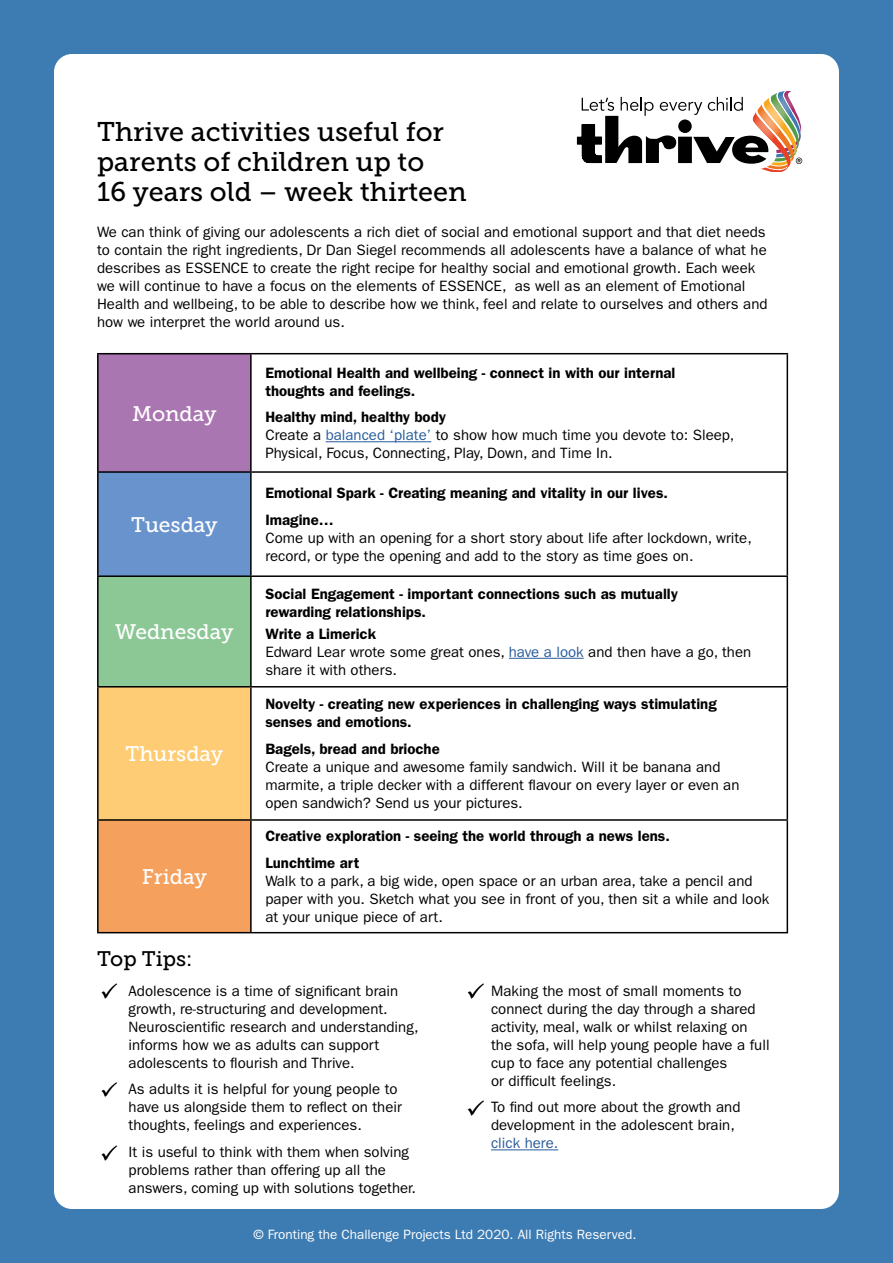
<style>
.page{position:relative;width:893px;height:1263px;background:#3d7cb3}
.page>*{position:absolute;margin:0;border:0;box-sizing:border-box;transform-origin:0 0}
.t1{font:27px/30px "Museo Slab 500";color:#000}
.t2{font:21px "Museo Slab 500";color:#fff}
.t3{font:21px "Museo Slab 500";letter-spacing:-.005em;color:#000}
.t4{font:15px/18px "Franklin Gothic LT Pro";color:#000}
.t5{font:15px/18px "Franklin Gothic LT Pro Dm";color:#000}
.t6{font:13.5px "Franklin Gothic LT Pro";color:#fff}
.s1{font-family:"Franklin Gothic LT Pro Dm"}
.s2{color:#275b9b}
</style>
<div class="page">
<div style="left:54px;top:54px;width:785px;height:1155px;background:#fff;border-radius:18px"></div>
<div style="left:98px;top:354px;width:153px;height:118px;background:#aa76b1"></div>
<div style="left:98px;top:472px;width:153px;height:104px;background:#6993cd"></div>
<div style="left:98px;top:576px;width:153px;height:111px;background:#8cc796"></div>
<div style="left:98px;top:687px;width:153px;height:133px;background:#fdcc74"></div>
<div style="left:98px;top:820px;width:153px;height:113px;background:#f5a15d"></div>
<hr style="left:97px;top:353px;width:154px;height:1px;background:#000">
<hr style="left:97px;top:354px;width:2px;height:117px;background:#000">
<hr style="left:251px;top:353px;width:537px;height:1px;background:#000">
<hr style="left:250px;top:354px;width:2px;height:117px;background:#000">
<hr style="left:787px;top:354px;width:1px;height:117px;background:#000">
<hr style="left:97px;top:471px;width:154px;height:2px;background:#000">
<hr style="left:97px;top:473px;width:2px;height:102px;background:#000">
<hr style="left:251px;top:471px;width:537px;height:2px;background:#000">
<hr style="left:250px;top:473px;width:2px;height:102px;background:#000">
<hr style="left:787px;top:473px;width:1px;height:102px;background:#000">
<hr style="left:97px;top:575px;width:154px;height:2px;background:#000">
<hr style="left:97px;top:577px;width:2px;height:109px;background:#000">
<hr style="left:251px;top:575px;width:537px;height:2px;background:#000">
<hr style="left:250px;top:577px;width:2px;height:109px;background:#000">
<hr style="left:787px;top:577px;width:1px;height:109px;background:#000">
<hr style="left:97px;top:686px;width:154px;height:1px;background:#000">
<hr style="left:97px;top:687px;width:2px;height:132px;background:#000">
<hr style="left:251px;top:686px;width:537px;height:1px;background:#000">
<hr style="left:250px;top:687px;width:2px;height:132px;background:#000">
<hr style="left:787px;top:687px;width:1px;height:132px;background:#000">
<hr style="left:97px;top:819px;width:154px;height:2px;background:#000">
<hr style="left:97px;top:821px;width:2px;height:111px;background:#000">
<hr style="left:251px;top:819px;width:537px;height:2px;background:#000">
<hr style="left:250px;top:821px;width:2px;height:111px;background:#000">
<hr style="left:787px;top:821px;width:1px;height:111px;background:#000">
<hr style="left:97px;top:932px;width:154px;height:1px;background:#000">
<hr style="left:251px;top:932px;width:537px;height:1px;background:#000">
<hr style="left:326px;top:441px;width:105px;height:1px;background:#275b9b">
<hr style="left:509px;top:658px;width:75px;height:1px;background:#275b9b">
<svg style="left:577px;top:91px;width:225px;height:80px"></svg>
<hr style="left:491px;top:1149px;width:67px;height:1px;background:#275b9b">
<img style="left:101px;top:983px;width:17px;height:16px">
<img style="left:467px;top:983px;width:17px;height:16px">
<img style="left:467px;top:1100px;width:17px;height:16px">
<img style="left:101px;top:1082px;width:16px;height:15px">
<img style="left:101px;top:1145px;width:17px;height:16px">
<p class="t1" style="left:97px;top:117px;width:371px">Thrive activities useful for parents of children up to<br>16 years old – week thirteen</p>
<p class="t4" style="left:97px;top:223px;width:672px">We can think of giving our adolescents a rich diet of social and emotional support and that diet needs to contain the right ingredients, Dr Dan Siegel recommends all adolescents have a balance of what he describes as ESSENCE to create the right recipe for healthy social and emotional growth. Each week we will continue to have a focus on the elements of ESSENCE, as well as an element of Emotional Health and wellbeing, to be able to describe how we think, feel and relate to ourselves and others and how we interpret the world around us.</p>
<p class="t2" style="left:132px;top:402px;width:86px">Monday</p>
<p class="t2" style="left:131px;top:513px;width:88px">Tuesday</p>
<p class="t2" style="left:115px;top:620px;width:120px">Wednesday</p>
<p class="t2" style="left:125px;top:742px;width:99px">Thursday</p>
<p class="t2" style="left:142px;top:865px;width:66px">Friday</p>
<p class="t3" style="left:97px;top:946px;width:97px">Top Tips:</p>
<p class="t5" style="left:265px;top:364px;width:412px">Emotional Health and wellbeing - connect in with our internal thoughts and feelings.</p>
<p class="t4" style="left:265px;top:408px;width:471px"><span class="s1">Healthy mind, healthy body<br></span>Create a <span class="s2">balanced ‘plate’</span> to show how much time you devote to: Sleep,<br>Physical, Focus, Connecting, Play, Down, and Time In.</p>
<p class="t5" style="left:265px;top:484px;width:404px">Emotional Spark - Creating meaning and vitality in our lives.</p>
<p class="t5" style="left:265px;top:510px;width:70px">Imagine…</p>
<p class="t4" style="left:265px;top:528px;width:488px">Come up with an opening for a short story about life after lockdown, write, record, or type the opening and add to the story as time goes on.</p>
<p class="t5" style="left:265px;top:584px;width:414px">Social Engagement - important connections such as mutually rewarding relationships.</p>
<p class="t5" style="left:265px;top:625px;width:112px">Write a Limerick</p>
<p class="t4" style="left:265px;top:643px;width:487px">Edward Lear wrote some great ones, <span class="s2">have a look</span> and then have a go, then share it with others.</p>
<p class="t5" style="left:265px;top:695px;width:453px">Novelty - creating new experiences in challenging ways stimulating senses and emotions.</p>
<p class="t5" style="left:265px;top:740px;width:176px">Bagels, bread and brioche</p>
<p class="t4" style="left:265px;top:758px;width:476px">Create a unique and awesome family sandwich. Will it be banana and marmite, a triple decker with a different flavour on every layer or even an open sandwich? Send us your pictures.</p>
<p class="t5" style="left:265px;top:827px;width:406px">Creative exploration - seeing the world through a news lens.</p>
<p class="t5" style="left:265px;top:853px;width:96px">Lunchtime art</p>
<p class="t4" style="left:265px;top:872px;width:505px">Walk to a park, a big wide, open space or an urban area, take a pencil and paper with you. Sketch what you see in front of you, then sit a while and look at your unique piece of art.</p>
<p class="t4" style="left:129px;top:982px;width:292px">Adolescence is a time of significant brain growth, re-structuring and development.<br>Neuroscientific research and understanding, informs how we as adults can support adolescents to flourish and Thrive.</p>
<p class="t4" style="left:129px;top:1080px;width:275px">As adults it is helpful for young people to have us alongside them to reflect on their thoughts, feelings and experiences.</p>
<p class="t4" style="left:129px;top:1143px;width:289px">It is useful to think with them when solving problems rather than offering up all the answers, coming up with solutions together.</p>
<p class="t4" style="left:491px;top:982px;width:280px">Making the most of small moments to connect during the day through a shared activity, meal, walk or whilst relaxing on the sofa, will help young people have a full cup to face any potential challenges<br>or difficult feelings.</p>
<p class="t4" style="left:491px;top:1098px;width:251px">To find out more about the growth and development in the adolescent brain, <span class="s2">click here.</span></p>
<p class="t6" style="left:253px;top:1226px;width:384px">© Fronting the Challenge Projects Ltd 2020. All Rights Reserved.</p>
</div>
